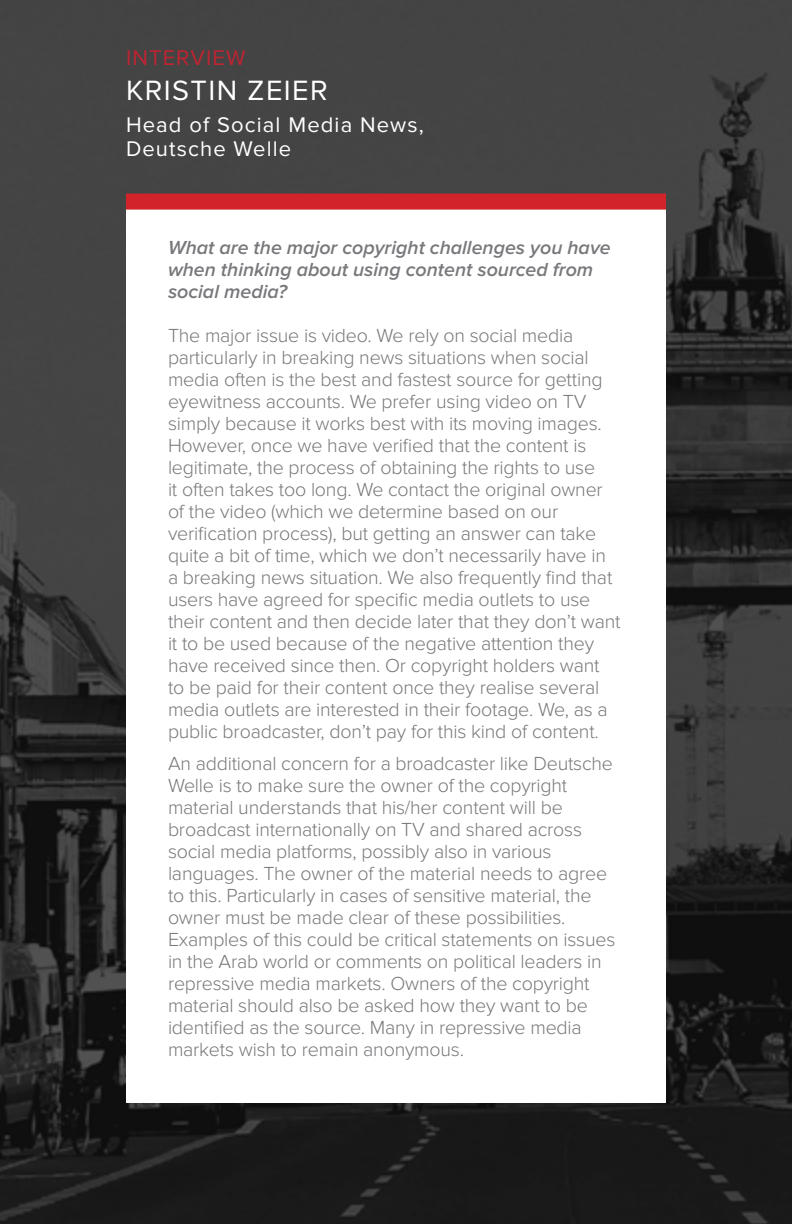
<style>
.page{position:relative;width:792px;height:1224px;background:#fff}
.page>*{position:absolute;margin:0;border:0;box-sizing:border-box;transform-origin:0 0}
.t1{font:29px "Proxima Nova";letter-spacing:.05em;color:#fff}
.t2{font:22px/24px "Proxima Nova";letter-spacing:.05em;color:#fff}
.t3{font:22px "Proxima Nova";letter-spacing:.05em;color:#bf2432}
.t4{font:300 19.6px/22px "Proxima Nova";letter-spacing:-.01em;color:#77787b}
.t5{font:italic 600 19.6px/22px "Proxima Nova";color:#77787b}
</style>
<div class="page">
<img style="left:0;top:0;width:792px;height:1224px">
<div style="left:126px;top:202px;width:540px;height:901px;background:#fff"></div>
<div style="left:126px;top:194px;width:540px;height:16px;background:#d2232a"></div>
<p class="t3" style="left:126px;top:45px;width:121px">INTERVIEW</p>
<h1 class="t1" style="left:126px;top:74px;width:203px">KRISTIN ZEIER</h1>
<p class="t2" style="left:126px;top:113px;width:299px">Head of Social Media News,<br>Deutsche Welle</p>
<p class="t5" style="left:168px;top:237px;width:444px">What are the major copyright challenges you have when thinking about using content sourced from social media?</p>
<p class="t4" style="left:168px;top:325px;width:454px">The major issue is video. We rely on social media particularly in breaking news situations when social media often is the best and fastest source for getting eyewitness accounts. We prefer using video on TV simply because it works best with its moving images.<br>However, once we have verified that the content is legitimate, the process of obtaining the rights to use<br>it often takes too long. We contact the original owner of the video (which we determine based on our verification process), but getting an answer can take quite a bit of time, which we don’t necessarily have in a breaking news situation. We also frequently find that users have agreed for specific media outlets to use their content and then decide later that they don’t want it to be used because of the negative attention they have received since then. Or copyright holders want to be paid for their content once they realise several media outlets are interested in their footage. We, as a public broadcaster, don’t pay for this kind of content.</p>
<p class="t4" style="left:168px;top:752px;width:449px">An additional concern for a broadcaster like Deutsche Welle is to make sure the owner of the copyright material understands that his/her content will be broadcast internationally on TV and shared across social media platforms, possibly also in various languages. The owner of the material needs to agree to this. Particularly in cases of sensitive material, the owner must be made clear of these possibilities.<br>Examples of this could be critical statements on issues in the Arab world or comments on political leaders in repressive media markets. Owners of the copyright material should also be asked how they want to be identified as the source. Many in repressive media markets wish to remain anonymous.</p>
</div>
